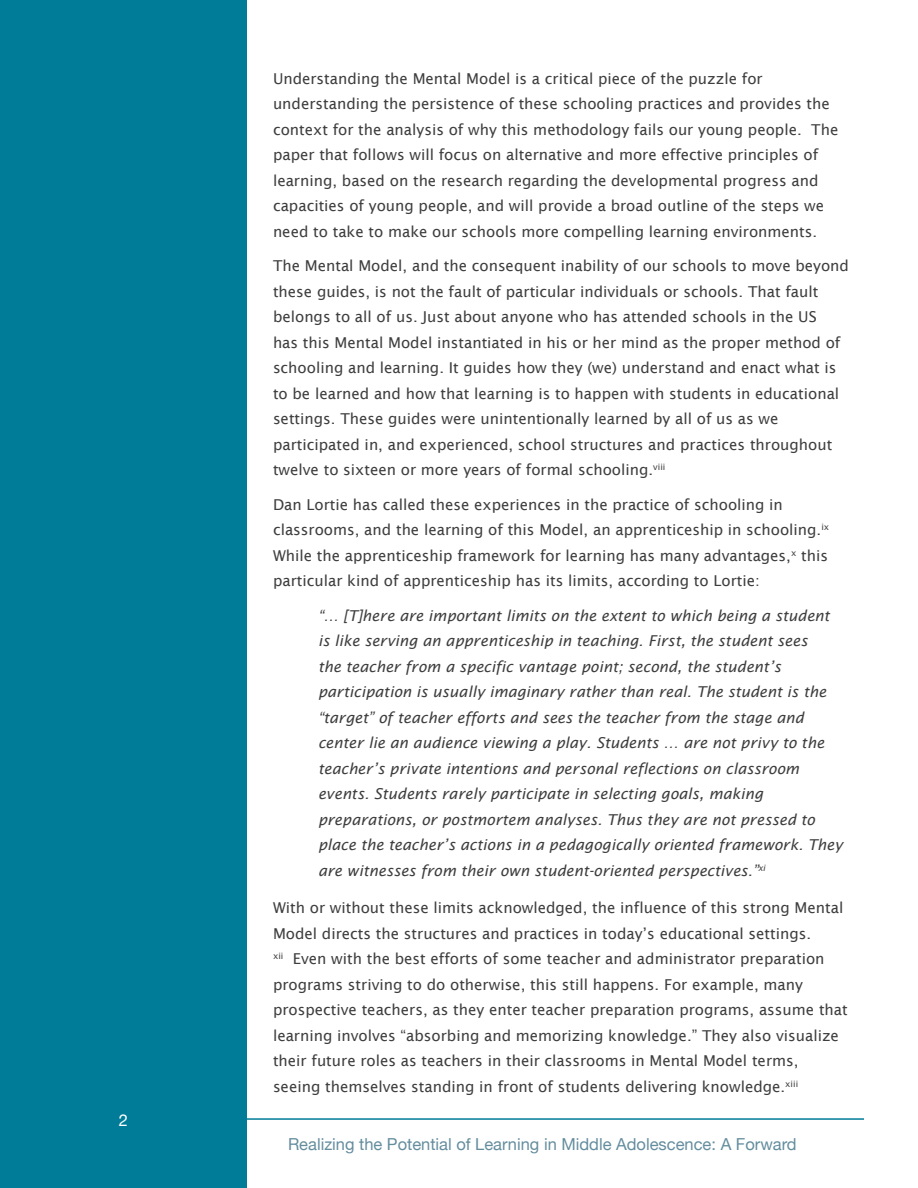
<style>
.page{position:relative;width:918px;height:1188px;background:#fff}
.page>*{position:absolute;margin:0;border:0;box-sizing:border-box;transform-origin:0 0}
.t1{font:16.5px "Helvetica Neue";color:#648d9e}
.t2{font:16.5px "Helvetica Neue";color:#fff}
.t3{font:15px/25.5px "Lucida Sans";color:#3e3e3f}
.Indent{font:italic 15px/25.5px "Lucida Sans";color:#3e3e3f}
</style>
<div class="page">
<div style="left:0;top:0;width:247px;height:1188px;background:#007c98"></div>
<hr style="left:247px;top:1118px;width:617px;height:2px;background:#007c98">
<p class="t2" style="left:119px;top:1106px;width:11px">2</p>
<p class="t3" style="left:273px;top:65px;width:567px">Understanding the Mental Model is a critical piece of the puzzle for understanding the persistence of these schooling practices and provides the context for the analysis of why this methodology fails our young people. The paper that follows will focus on alternative and more effective principles of learning, based on the research regarding the developmental progress and capacities of young people, and will provide a broad outline of the steps we need to take to make our schools more compelling learning environments.</p>
<p class="t3" style="left:273px;top:253px;width:577px">The Mental Model, and the consequent inability of our schools to move beyond these guides, is not the fault of particular individuals or schools. That fault belongs to all of us. Just about anyone who has attended schools in the US<br>has this Mental Model instantiated in his or her mind as the proper method of schooling and learning. It guides how they (we) understand and enact what is to be learned and how that learning is to happen with students in educational settings. These guides were unintentionally learned by all of us as we participated in, and experienced, school structures and practices throughout twelve to sixteen or more years of formal schooling.<sup>viii</sup></p>
<p class="t3" style="left:273px;top:491px;width:558px">Dan Lortie has called these experiences in the practice of schooling in classrooms, and the learning of this Model, an apprenticeship in schooling.<sup>ix </sup>While the apprenticeship framework for learning has many advantages,<sup>x</sup> this particular kind of apprenticeship has its limits, according to Lortie:</p>
<p class="Indent" style="left:318px;top:602px;width:526px">“… [T]here are important limits on the extent to which being a student is like serving an apprenticeship in teaching. First, the student sees<br>the teacher from a specific vantage point; second, the student’s participation is usually imaginary rather than real. The student is the “target” of teacher efforts and sees the teacher from the stage and center lie an audience viewing a play. Students … are not privy to the teacher’s private intentions and personal reflections on classroom events. Students rarely participate in selecting goals, making preparations, or postmortem analyses. Thus they are not pressed to place the teacher’s actions in a pedagogically oriented framework. They are witnesses from their own student-oriented perspectives.”<sup>xi</sup></p>
<p class="t3" style="left:273px;top:895px;width:576px">With or without these limits acknowledged, the influence of this strong Mental Model directs the structures and practices in today’s educational settings.<br><sup>xii</sup> Even with the best efforts of some teacher and administrator preparation programs striving to do otherwise, this still happens. For example, many prospective teachers, as they enter teacher preparation programs, assume that learning involves “absorbing and memorizing knowledge.” They also visualize their future roles as teachers in their classrooms in Mental Model terms, seeing themselves standing in front of students delivering knowledge.<sup>xiii</sup></p>
<p class="t1" style="left:288px;top:1130px;width:510px">Realizing the Potential of Learning in Middle Adolescence: A Forward</p>
</div>
